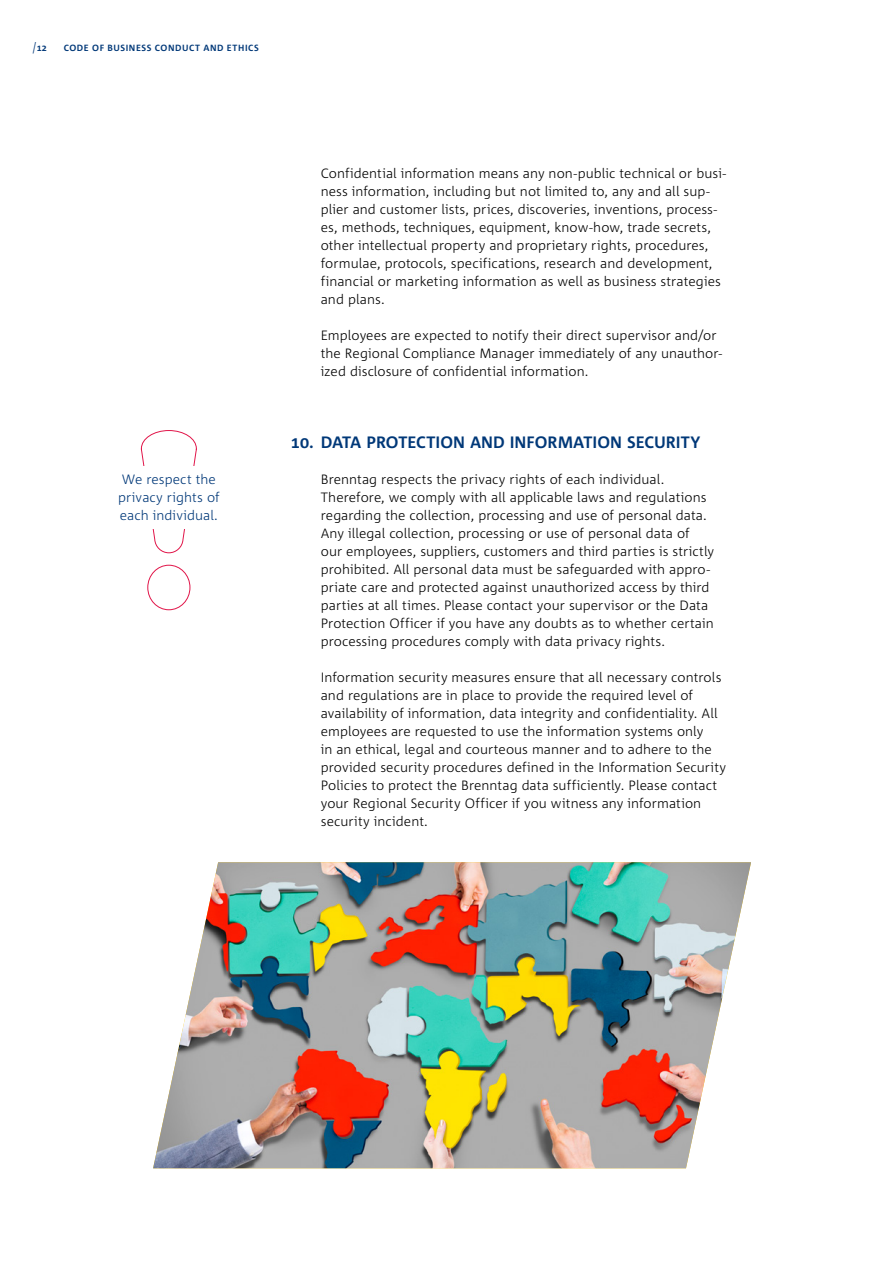
<style>
.page{position:relative;width:893px;height:1263px;background:#fff}
.page>*{position:absolute;margin:0;border:0;box-sizing:border-box;transform-origin:0 0}
.Bullet_List__HEADLIN{font:700 16.5px "Corpid E1 s";color:#003878}
.Main_Body_Text{font:300 13.5px/18px "Corpid E1 s";letter-spacing:.005em;color:#000}
.Main_Body_Text__BOLD{font:300 13.5px/18px "Corpid E1 s";letter-spacing:.005em;color:#003878}
.t1{font:700 9px "Corpid E1 s";letter-spacing:.03em;color:#003878}
.s1{font-weight:300;font-style:italic;font-size:12px}
</style>
<div class="page">
<img style="left:153px;top:862px;width:598px;height:306px">
<div style="left:147px;top:565px;width:43px;height:45px;border:1px solid #e11549;border-radius:50%"></div>
<svg style="left:141px;top:430px;width:56px;height:123px"></svg>
<div style="left:95px;top:466px;width:148px;height:63px;background:#fff"></div>
<p class="t1" style="left:30px;top:42px;width:18px"><span class="s1">|</span>12</p>
<p class="t1" style="left:64px;top:42px;width:197px">CODE OF BUSINESS CONDUCT AND ETHICS</p>
<p class="Main_Body_Text__BOLD" style="left:118px;top:470px;width:103px">We respect the privacy rights of each individual.</p>
<p class="Main_Body_Text" style="left:321px;top:164px;width:407px">Confidential information means any non-public technical or busi&shy;ness information, including but not limited to, any and all sup&shy;plier and customer lists, prices, discoveries, inventions, process&shy;es, methods, techniques, equipment, know-how, trade secrets, other intellectual property and proprietary rights, procedures, formulae, protocols, specifications, research and development, financial or marketing information as well as business strategies and plans.</p>
<p class="Main_Body_Text" style="left:321px;top:326px;width:403px">Employees are expected to notify their direct supervisor and/or the Regional Compliance Manager immediately of any unauthor&shy;ized disclosure of confidential information.</p>
<p class="Bullet_List__HEADLIN" style="left:291px;top:432px;width:411px">10. DATA PROTECTION AND INFORMATION SECURITY</p>
<p class="Main_Body_Text" style="left:321px;top:470px;width:395px">Brenntag respects the privacy rights of each individual.<br>Therefore, we comply with all applicable laws and regulations regarding the collection, processing and use of personal data.<br>Any illegal collection, processing or use of personal data of our employees, suppliers, customers and third parties is strictly prohibited. All personal data must be safeguarded with appro&shy;priate care and protected against unauthorized access by third parties at all times. Please contact your supervisor or the Data Protection Officer if you have any doubts as to whether certain processing procedures comply with data privacy rights.</p>
<p class="Main_Body_Text" style="left:321px;top:668px;width:407px">Information security measures ensure that all necessary controls and regulations are in place to provide the required level of availability of information, data integrity and confidentiality. All employees are requested to use the information systems only<br>in an ethical, legal and courteous manner and to adhere to the provided security procedures defined in the Information Security Policies to protect the Brenntag data sufficiently. Please contact your Regional Security Officer if you witness any information security incident.</p>
</div>
